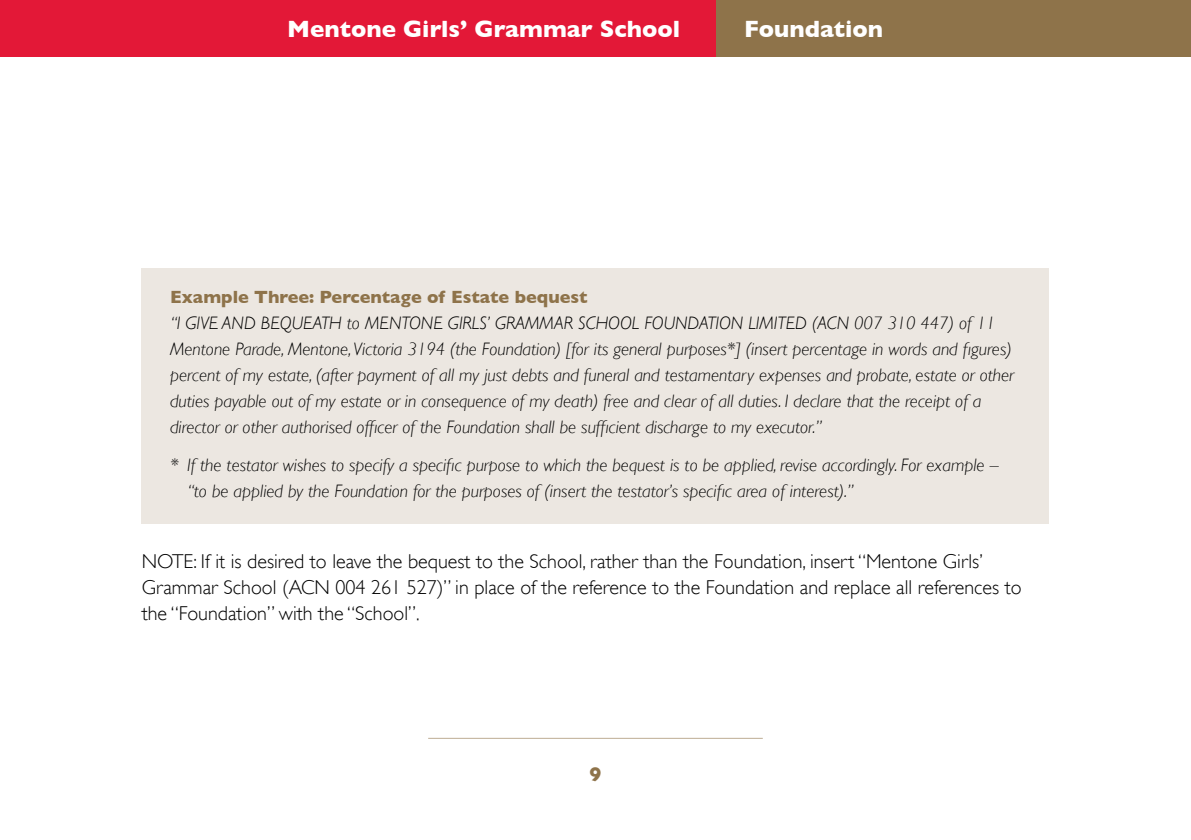
<style>
.page{position:relative;width:1191px;height:840px;background:#fff}
.page>*{position:absolute;margin:0;border:0;box-sizing:border-box;transform-origin:0 0}
.t1{font:700 24px "Gill Sans";color:#fff}
.t2{font:300 20px/26px "Gill Sans";color:#000}
.t3{font:700 20px "Gill Sans";color:#8e734a}
.t4{font:italic 300 18px/26px "Gill Sans";color:#000}
.t5{font:700 18px "Gill Sans";color:#8e734a}
</style>
<div class="page">
<div style="left:142px;top:268px;width:907px;height:255px;background:#ece7e1"></div>
<div style="left:18px;top:0;width:1173px;height:57px;background:#8e734a"></div>
<div style="left:0;top:0;width:715px;height:57px;background:#e31837"></div>
<hr style="left:428px;top:737px;width:335px;height:1px;background:#bdac93">
<h1 class="t1" style="left:287px;top:15px;width:394px">Mentone Girls’ Grammar School</h1>
<h1 class="t1" style="left:744px;top:15px;width:140px">Foundation</h1>
<p class="t5" style="left:170px;top:286px;width:419px">Example Three: Percentage of Estate bequest</p>
<p class="t4" style="left:170px;top:310px;width:845px">“I GIVE AND BEQUEATH to MENTONE GIRLS’ GRAMMAR SCHOOL FOUNDATION LIMITED (ACN 007 310 447) of 11<br>Mentone Parade, Mentone, Victoria 3194 (the Foundation) [for its general purposes*] (insert percentage in words and figures) percent of my estate, (after payment of all my just debts and funeral and testamentary expenses and probate, estate or other duties payable out of my estate or in consequence of my death) free and clear of all duties. I declare that the receipt of a director or other authorised officer of the Foundation shall be sufficient discharge to my executor.”</p>
<p class="t4" style="left:187px;top:451px;width:813px;text-indent:-17px">* If the testator wishes to specify a specific purpose to which the bequest is to be applied, revise accordingly. For example – “to be applied by the Foundation for the purposes of (insert the testator’s specific area of interest).”</p>
<p class="t2" style="left:142px;top:547px;width:881px">NOTE: If it is desired to leave the bequest to the School, rather than the Foundation, insert “Mentone Girls’<br>Grammar School (ACN 004 261 527)” in place of the reference to the Foundation and replace all references to the “Foundation” with the “School”.</p>
<p class="t3" style="left:589px;top:762px;width:13px">9</p>
</div>
